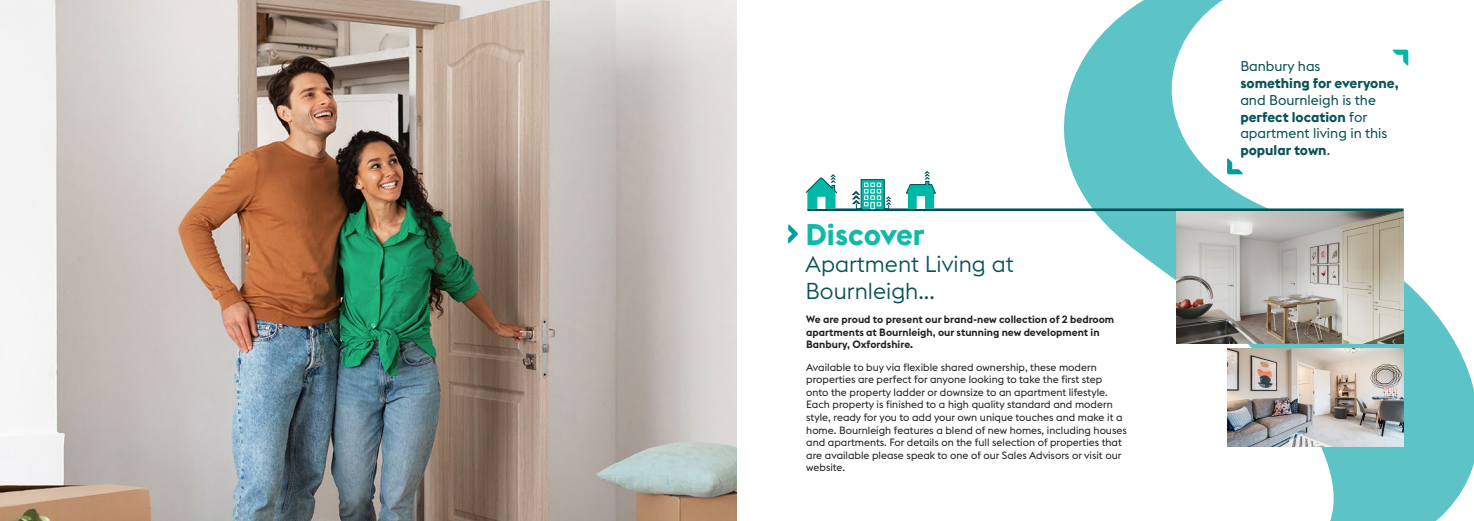
<style>
.page{position:relative;width:1474px;height:521px;background:#fff}
.page>*{position:absolute;margin:0;border:0;box-sizing:border-box;transform-origin:0 0}
.t1{font:700 29.75px "Euclid Flex B";letter-spacing:-.005em;color:#10baa9}
.t2{font:300 22.75px "Euclid Flex B";color:#095259}
.t3{font:700 14px "Euclid Flex B";color:#095259}
.t4{font:14px "Euclid Flex B";color:#095259}
.t5{font:10.5px/12.6px "Euclid Flex B";color:#231f20}
.t6{font:600 10.5px/12.6px "Euclid Flex B";color:#231f20}
.s1{font-weight:400}
</style>
<div class="page">
<svg style="left:1057px;top:0;width:416px;height:521px"></svg>
<hr style="left:807px;top:208px;width:596px;height:3px;background:#005259">
<svg style="left:1392px;top:50px;width:16px;height:16px"></svg>
<svg style="left:1227px;top:158px;width:15px;height:16px"></svg>
<svg style="left:805px;top:174px;width:33px;height:34px"></svg>
<div style="left:817px;top:197px;width:8px;height:12px;border:1px solid #fff"></div>
<div style="left:818px;top:198px;width:7px;height:11px;background:#fff"></div>
<svg style="left:851px;top:179px;width:40px;height:31px"></svg>
<svg style="left:906px;top:171px;width:30px;height:37px"></svg>
<div style="left:917px;top:197px;width:7px;height:12px;background:#fff"></div>
<div style="left:916px;top:196px;width:9px;height:13px;border:1px solid #fff"></div>
<svg style="left:788px;top:224px;width:10px;height:20px"></svg>
<img style="left:0;top:0;width:737px;height:521px">
<img style="left:1227px;top:348px;width:176px;height:98px">
<img style="left:1176px;top:211px;width:227px;height:132px">
<p class="t1" style="left:805px;top:215px;width:121px">Discover</p>
<p class="t2" style="left:805px;top:251px;width:209px">Apartment Living at</p>
<p class="t2" style="left:805px;top:278px;width:131px">Bournleigh...</p>
<p class="t6" style="left:806px;top:313px;width:309px">We are proud to present our brand-new collection of 2 bedroom apartments at Bournleigh, our stunning new development in<br>Banbury, Oxfordshire.</p>
<p class="t5" style="left:806px;top:361px;width:322px">Available to buy via flexible shared ownership, these modern properties are perfect for anyone looking to take the first step onto the property ladder or downsize to an apartment lifestyle.<br>Each property is finished to a high quality standard and modern style, ready for you to add your own unique touches and make it a home. Bournleigh features a blend of new homes, including houses and apartments. For details on the full selection of properties that are available please speak to one of our Sales Advisors or visit our website.</p>
<p class="t4" style="left:1240px;top:58px;width:82px">Banbury has</p>
<p class="t3" style="left:1240px;top:74px;width:160px">something for everyone,</p>
<p class="t4" style="left:1240px;top:92px;width:137px">and Bournleigh is the</p>
<p class="t3" style="left:1240px;top:108px;width:129px">perfect location <span class="s1">for</span></p>
<p class="t4" style="left:1240px;top:125px;width:149px">apartment living in this</p>
<p class="t3" style="left:1240px;top:141px;width:91px">popular town<span class="s1">.</span></p>
</div>
